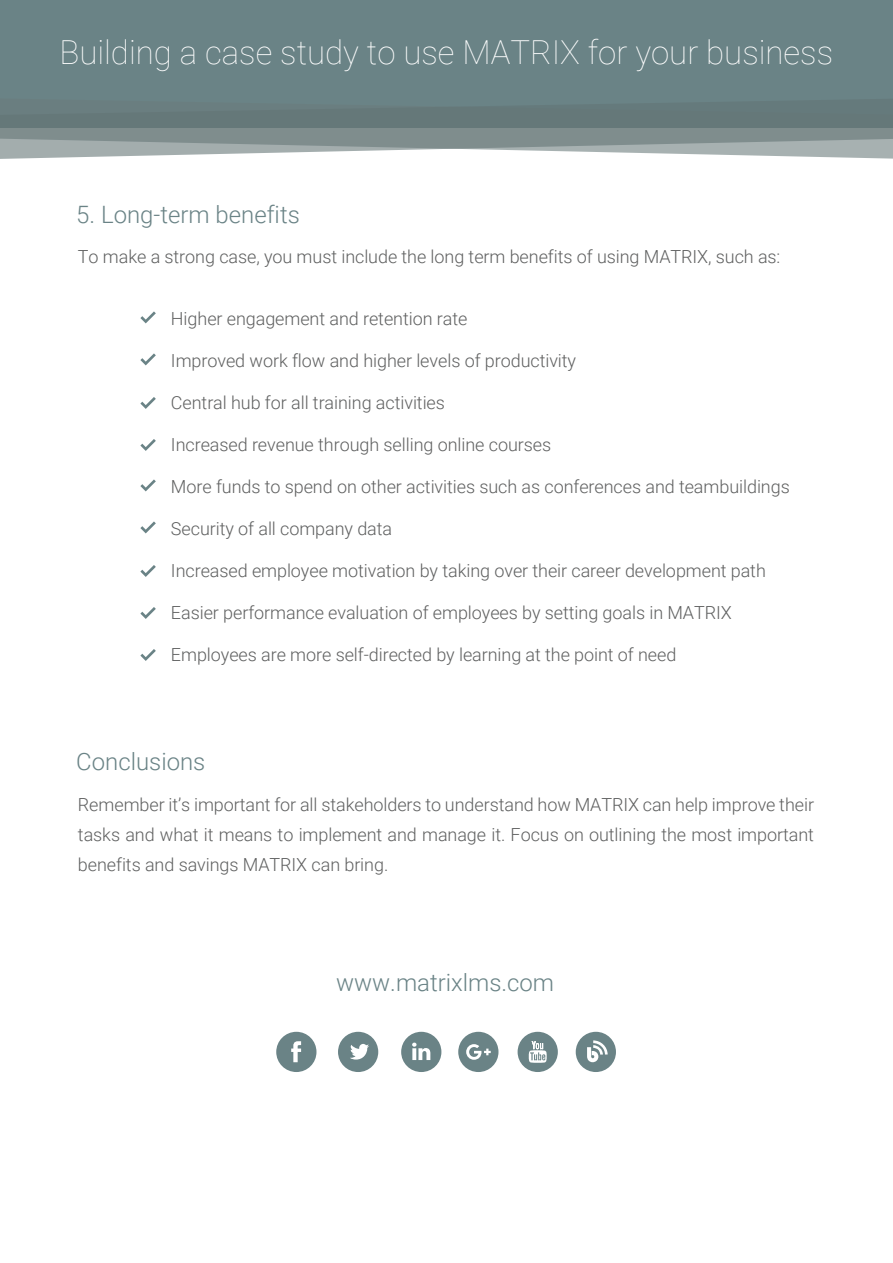
<style>
.page{position:relative;width:893px;height:1263px;background:#fff}
.page>*{position:absolute;margin:0;border:0;box-sizing:border-box;transform-origin:0 0}
.t1{font:100 33px "Roboto";color:#fff}
.t2{font:300 24px "Roboto";color:#6a8386}
.t3{font:300 18px/30px "Roboto";letter-spacing:-.005em;color:#5f6060;text-align:justify}
</style>
<div class="page">
<svg style="left:140px;top:311px;width:16px;height:12px"></svg>
<svg style="left:140px;top:353px;width:16px;height:12px"></svg>
<svg style="left:140px;top:397px;width:16px;height:12px"></svg>
<svg style="left:140px;top:439px;width:16px;height:12px"></svg>
<svg style="left:140px;top:479px;width:16px;height:12px"></svg>
<svg style="left:140px;top:521px;width:16px;height:12px"></svg>
<svg style="left:140px;top:565px;width:16px;height:12px"></svg>
<svg style="left:140px;top:607px;width:16px;height:12px"></svg>
<svg style="left:140px;top:649px;width:16px;height:12px"></svg>
<div style="left:0;top:0;width:893px;height:127px;background:#6a8386"></div>
<svg style="left:0;top:107px;width:893px;height:52px"></svg>
<div style="left:276px;top:1032px;width:40px;height:40px;background:#6a8386;border-radius:50%"></div>
<div style="left:338px;top:1032px;width:40px;height:40px;background:#6a8386;border-radius:50%"></div>
<div style="left:401px;top:1032px;width:40px;height:40px;background:#6a8386;border-radius:50%"></div>
<div style="left:458px;top:1032px;width:40px;height:40px;background:#6a8386;border-radius:50%"></div>
<svg style="left:412px;top:1042px;width:18px;height:18px"></svg>
<svg style="left:466px;top:1044px;width:25px;height:16px"></svg>
<div style="left:518px;top:1032px;width:40px;height:40px;background:#6a8386;border-radius:50%"></div>
<div style="left:576px;top:1032px;width:40px;height:40px;background:#6a8386;border-radius:50%"></div>
<svg style="left:529px;top:1041px;width:18px;height:22px"></svg>
<svg style="left:350px;top:1044px;width:19px;height:15px"></svg>
<svg style="left:291px;top:1041px;width:10px;height:21px"></svg>
<svg style="left:587px;top:1040px;width:21px;height:22px"></svg>
<h1 class="t1" style="left:59px;top:29px;width:775px">Building a case study to use MATRIX for your business</h1>
<h2 class="t2" style="left:76px;top:198px;width:225px">5. Long-term benefits</h2>
<p class="t3" style="left:78px;top:240px;width:704px">To make a strong case, you must include the long term benefits of using MATRIX, such as:</p>
<p class="t3" style="left:171px;top:302px;width:298px">Higher engagement and retention rate</p>
<p class="t3" style="left:171px;top:344px;width:407px">Improved work flow and higher levels of productivity</p>
<p class="t3" style="left:171px;top:386px;width:275px">Central hub for all training activities</p>
<p class="t3" style="left:171px;top:428px;width:382px">Increased revenue through selling online courses</p>
<p class="t3" style="left:171px;top:470px;width:620px">More funds to spend on other activities such as conferences and teambuildings</p>
<p class="t3" style="left:171px;top:512px;width:223px">Security of all company data</p>
<p class="t3" style="left:171px;top:554px;width:596px">Increased employee motivation by taking over their career development path</p>
<p class="t3" style="left:171px;top:596px;width:562px">Easier performance evaluation of employees by setting goals in MATRIX</p>
<p class="t3" style="left:171px;top:638px;width:507px">Employees are more self-directed by learning at the point of need</p>
<h2 class="t2" style="left:76px;top:745px;width:131px">Conclusions</h2>
<p class="t3" style="left:78px;top:789px;width:738px">Remember it’s important for all stakeholders to understand how MATRIX can help improve their tasks and what it means to implement and manage it. Focus on outlining the most important benefits and savings MATRIX can bring.</p>
<h2 class="t2" style="left:336px;top:965px;width:219px">www.matrixlms.com</h2>
</div>
